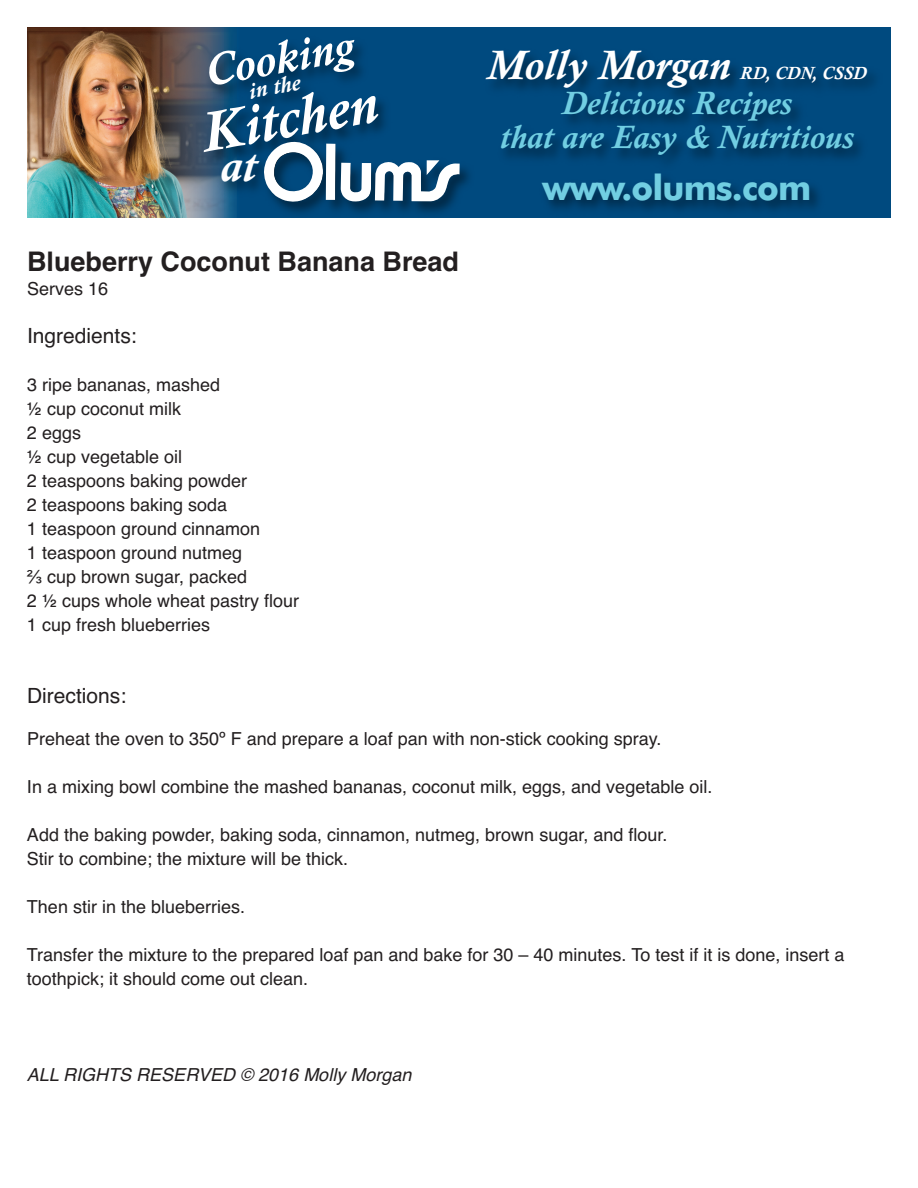
<style>
.page{position:relative;width:918px;height:1188px;background:#fff}
.page>*{position:absolute;margin:0;border:0;box-sizing:border-box;transform-origin:0 0}
.t1{font:italic 700 56.7px "Calisto";color:#fff}
.t2{font:italic 700 45.45px "Calisto";color:#fff}
.t3{font:italic 700 42px "Calisto";color:#fff}
.t4{font:700 34.95px "Futura BT";letter-spacing:-.025em;color:#71cee2}
.t5{font:italic 700 33px/34.5px "Calisto";color:#71cee2;text-align:center}
.t6{font:700 27px "Helvetica";color:#231f20}
.t7{font:italic 700 22.65px "Calisto";color:#fff}
.t8{font:21px "Helvetica";color:#231f20}
.t9{font:18px/24px "Helvetica";color:#231f20}
.t10{font:italic 18px "Helvetica";color:#231f20}
.t11{font:italic 700 18px "Calisto";color:#fff}
.s1{font-family:"Arial"}
</style>
<div class="page">
<svg style="left:27px;top:27px;width:864px;height:191px;background:#004577"></svg>
<img style="left:27px;top:27px;width:125px;height:191px">
<img style="left:152px;top:27px;width:22px;height:191px">
<img style="left:174px;top:27px;width:280px;height:191px">
<img style="left:264px;top:142px;width:192px;height:60px">
<img style="left:449px;top:39px;width:425px;height:151px">
<h2 class="t2" style="left:200px;top:44px;width:152px;rotate:-10deg">Cooking</h2>
<p class="t7" style="left:247px;top:78px;width:53px;rotate:-10deg">in the</p>
<h1 class="t1" style="left:196px;top:100px;width:179px;rotate:-10deg">Kitchen</h1>
<h2 class="t2" style="left:220px;top:138px;width:37px">at</h2>
<h3 class="t6" style="left:27px;top:246px;width:434px">Blueberry Coconut Banana Bread</h3>
<p class="t9" style="left:27px;top:277px;width:83px">Serves 16</p>
<p class="t8" style="left:27px;top:324px;width:111px">Ingredients:</p>
<p class="t9" style="left:27px;top:373px;width:274px">3 ripe bananas, mashed<br>½ cup coconut milk<br>2 eggs<br>½ cup vegetable oil<br>2 teaspoons baking powder<br>2 teaspoons baking soda<br>1 teaspoon ground cinnamon<br>1 teaspoon ground nutmeg<br><span class="s1">⅔</span> cup brown sugar, packed<br>2 ½ cups whole wheat pastry flour<br>1 cup fresh blueberries</p>
<h3 class="t3" style="left:487px;top:40px;width:245px">Molly Morgan</h3>
<p class="t11" style="left:740px;top:63px;width:128px">RD, CDN, CSSD</p>
<h3 class="t5" style="left:500px;top:85px;width:355px">Delicious Recipes<br>that are Easy &amp; Nutritious</h3>
<h3 class="t4" style="left:542px;top:174px;width:270px">www.olums.com</h3>
<p class="t8" style="left:27px;top:684px;width:101px">Directions:</p>
<p class="t9" style="left:27px;top:727px;width:636px">Preheat the oven to 350º F and prepare a loaf pan with non-stick cooking spray.</p>
<p class="t9" style="left:27px;top:775px;width:687px">In a mixing bowl combine the mashed bananas, coconut milk, eggs, and vegetable oil.</p>
<p class="t9" style="left:27px;top:823px;width:642px">Add the baking powder, baking soda, cinnamon, nutmeg, brown sugar, and flour.<br>Stir to combine; the mixture will be thick.</p>
<p class="t9" style="left:27px;top:895px;width:220px">Then stir in the blueberries.</p>
<p class="t9" style="left:27px;top:943px;width:819px">Transfer the mixture to the prepared loaf pan and bake for 30 – 40 minutes. To test if it is done, insert a toothpick; it should come out clean.</p>
<p class="t10" style="left:27px;top:1064px;width:386px">ALL RIGHTS RESERVED © 2016 Molly Morgan</p>
</div>
